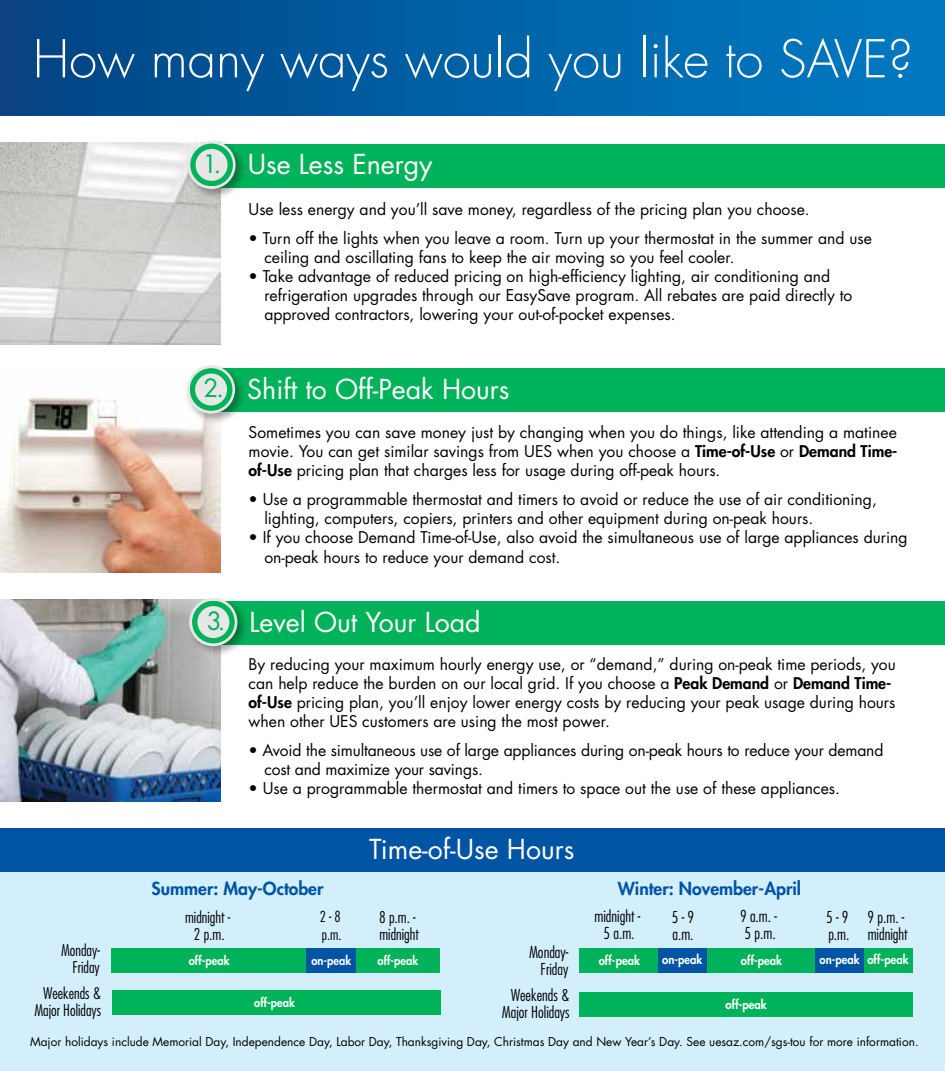
<style>
.page{position:relative;width:945px;height:1071px;background:#fff}
.page>*{position:absolute;margin:0;border:0;box-sizing:border-box;transform-origin:0 0}
.t1{font:300 50.75px "Futura Std";color:#fff}
.t2{font:26.78px "Futura Std";color:#fff}
.t3{font:800 17.5px "Futura Std";color:#0054a4}
.t4{font:300 condensed 15.92px/17px "Futura Std";color:#000}
.t5{font:15.75px/18.9px "Futura Std";color:#000}
.t6{font:300 condensed 15.75px/16.6px "Futura Std";color:#000;text-align:center}
.t7{font:300 condensed 14.88px/17.8px "Futura Std";color:#000}
.t8{font:800 12.25px "Futura Std";color:#fff;scale:.92 1}
.t9{font:800 12.08px "Futura Std";color:#fff;scale:.92 1}
.t10{font:11.9px "Futura Std";color:#000}
.s1{font-size:24.5px;color:#00b259}
.s2{font-weight:800}
</style>
<div class="page">
<div style="left:0;top:869px;width:945px;height:202px;background:#d4effc"></div>
<div style="left:0;top:828px;width:945px;height:44px;background:#0054a4"></div>
<img style="left:0;top:143px;width:220px;height:201px">
<img style="left:0;top:397px;width:220px;height:175px">
<img style="left:0;top:600px;width:220px;height:201px">
<div style="left:0;top:0;width:945px;height:116px;background:linear-gradient(to right,#024484,#007cc5)"></div>
<div style="left:579px;top:992px;width:333px;height:25px;background:#00b259"></div>
<div style="left:579px;top:948px;width:79px;height:25px;background:#00b259"></div>
<div style="left:658px;top:948px;width:50px;height:25px;background:#0054a4"></div>
<div style="left:707px;top:948px;width:109px;height:25px;background:#00b259"></div>
<div style="left:816px;top:948px;width:48px;height:25px;background:#0054a4"></div>
<div style="left:864px;top:948px;width:48px;height:25px;background:#00b259"></div>
<div style="left:112px;top:948px;width:195px;height:25px;background:#00b259"></div>
<div style="left:306px;top:948px;width:50px;height:25px;background:#0054a4"></div>
<div style="left:356px;top:948px;width:84px;height:25px;background:#00b259"></div>
<div style="left:112px;top:990px;width:328px;height:25px;background:#00b259"></div>
<div style="left:207px;top:144px;width:738px;height:43px;background:#00b259"></div>
<div style="left:185px;top:139px;width:62px;height:61px;background:#000;opacity:.35"></div>
<svg style="left:187px;top:141px;width:49px;height:48px"></svg>
<svg style="left:190px;top:144px;width:43px;height:42px"></svg>
<div style="left:206px;top:368px;width:739px;height:44px;background:#00b259"></div>
<div style="left:185px;top:363px;width:61px;height:62px;background:#000;opacity:.35"></div>
<svg style="left:187px;top:365px;width:48px;height:49px"></svg>
<svg style="left:190px;top:368px;width:42px;height:43px"></svg>
<div style="left:209px;top:601px;width:736px;height:44px;background:#00b259"></div>
<div style="left:187px;top:596px;width:62px;height:62px;background:#000;opacity:.35"></div>
<svg style="left:189px;top:598px;width:48px;height:48px"></svg>
<svg style="left:192px;top:601px;width:43px;height:42px"></svg>
<h1 class="t1" style="left:33px;top:28px;width:882px">How many ways would you like to SAVE?</h1>
<h2 class="t2" style="left:203px;top:147px;width:232px"><span class="s1">1.</span> Use Less Energy</h2>
<p class="t5" style="left:249px;top:200px;width:563px">Use less energy and you’ll save money, regardless of the pricing plan you choose.</p>
<p class="t5" style="left:264px;top:229px;width:609px;text-indent:-16px">• Turn off the lights when you leave a room. Turn up your thermostat in the summer and use ceiling and oscillating fans to keep the air moving so you feel cooler.</p>
<p class="t5" style="left:264px;top:267px;width:589px;text-indent:-16px">• Take advantage of reduced pricing on high-efficiency lighting, air conditioning and refrigeration upgrades through our EasySave program. All rebates are paid directly to approved contractors, lowering your out-of-pocket expenses.</p>
<h2 class="t2" style="left:203px;top:372px;width:308px"><span class="s1">2.</span> Shift to Off-Peak Hours</h2>
<p class="t5" style="left:249px;top:423px;width:650px;text-align:justify">Sometimes you can save money just by changing when you do things, like attending a matinee movie. You can get similar savings from UES when you choose a <span class="s2">Time-of-Use</span> or <span class="s2">Demand Time&shy;of-Use</span> pricing plan that charges less for usage during off-peak hours.</p>
<p class="t5" style="left:264px;top:490px;width:614px;text-indent:-16px">• Use a programmable thermostat and timers to avoid or reduce the use of air conditioning, lighting, computers, copiers, printers and other equipment during on-peak hours.</p>
<p class="t5" style="left:264px;top:528px;width:645px;line-height:19.9px;text-indent:-16px">• If you choose Demand Time-of-Use, also avoid the simultaneous use of large appliances during on-peak hours to reduce your demand cost.</p>
<h2 class="t2" style="left:207px;top:605px;width:276px"><span class="s1">3.</span> Level Out Your Load</h2>
<p class="t5" style="left:249px;top:655px;width:649px">By reducing your maximum hourly energy use, or “demand,” during on-peak time periods, you can help reduce the burden on our local grid. If you choose a <span class="s2">Peak Demand</span> or <span class="s2">Demand Time&shy;of-Use</span> pricing plan, you’ll enjoy lower energy costs by reducing your peak usage during hours when other UES customers are using the most power.</p>
<p class="t5" style="left:264px;top:741px;width:621px;text-indent:-16px">• Avoid the simultaneous use of large appliances during on-peak hours to reduce your demand cost and maximize your savings.</p>
<p class="t5" style="left:249px;top:779px;width:593px">• Use a programmable thermostat and timers to space out the use of these appliances.</p>
<p class="t6" style="left:61px;top:942px;width:40px;text-align:right">Monday-<br>Friday</p>
<p class="t6" style="left:34px;top:985px;width:68px">Weekends &amp;<br>Major Holidays</p>
<p class="t3" style="left:152px;top:878px;width:173px">Summer: May-October</p>
<h2 class="t2" style="left:369px;top:832px;width:207px">Time-of-Use Hours</h2>
<p class="t7" style="left:320px;top:908px;width:23px">2 - 8 p.m.</p>
<p class="t9" style="left:312px;top:953px;width:45px">on-peak</p>
<p class="t9" style="left:378px;top:953px;width:46px">off-peak</p>
<p class="t6" style="left:185px;top:909px;width:47px">midnight -<br>2 p.m.</p>
<p class="t6" style="left:379px;top:909px;width:41px;text-align:left">8 p.m. - midnight</p>
<p class="t9" style="left:189px;top:953px;width:46px">off-peak</p>
<p class="t9" style="left:254px;top:994px;width:46px">off-peak</p>
<p class="t4" style="left:529px;top:943px;width:41px;text-align:right">Monday-<br>Friday</p>
<p class="t4" style="left:502px;top:986px;width:69px;text-align:center">Weekends &amp;<br>Major Holidays</p>
<p class="t3" style="left:618px;top:878px;width:185px">Winter: November-April</p>
<p class="t4" style="left:595px;top:908px;width:47px;text-align:center">midnight -<br>5 a.m.</p>
<p class="t4" style="left:672px;top:908px;width:24px">5 - 9 a.m.</p>
<p class="t4" style="left:740px;top:908px;width:38px">9 a.m. -<br>5 p.m.</p>
<p class="t8" style="left:599px;top:953px;width:46px">off-peak</p>
<p class="t8" style="left:662px;top:952px;width:45px">on-peak</p>
<p class="t8" style="left:741px;top:953px;width:46px">off-peak</p>
<p class="t8" style="left:726px;top:997px;width:46px">off-peak</p>
<p class="t4" style="left:826px;top:908px;width:25px">5 - 9 p.m.</p>
<p class="t8" style="left:820px;top:952px;width:45px">on-peak</p>
<p class="t4" style="left:867px;top:908px;width:42px">9 p.m. - midnight</p>
<p class="t8" style="left:867px;top:952px;width:46px">off-peak</p>
<p class="t10" style="left:30px;top:1034px;width:890px">Major holidays include Memorial Day, Independence Day, Labor Day, Thanksgiving Day, Christmas Day and New Year’s Day. See uesaz.com/sgs-tou for more information.</p>
</div>
